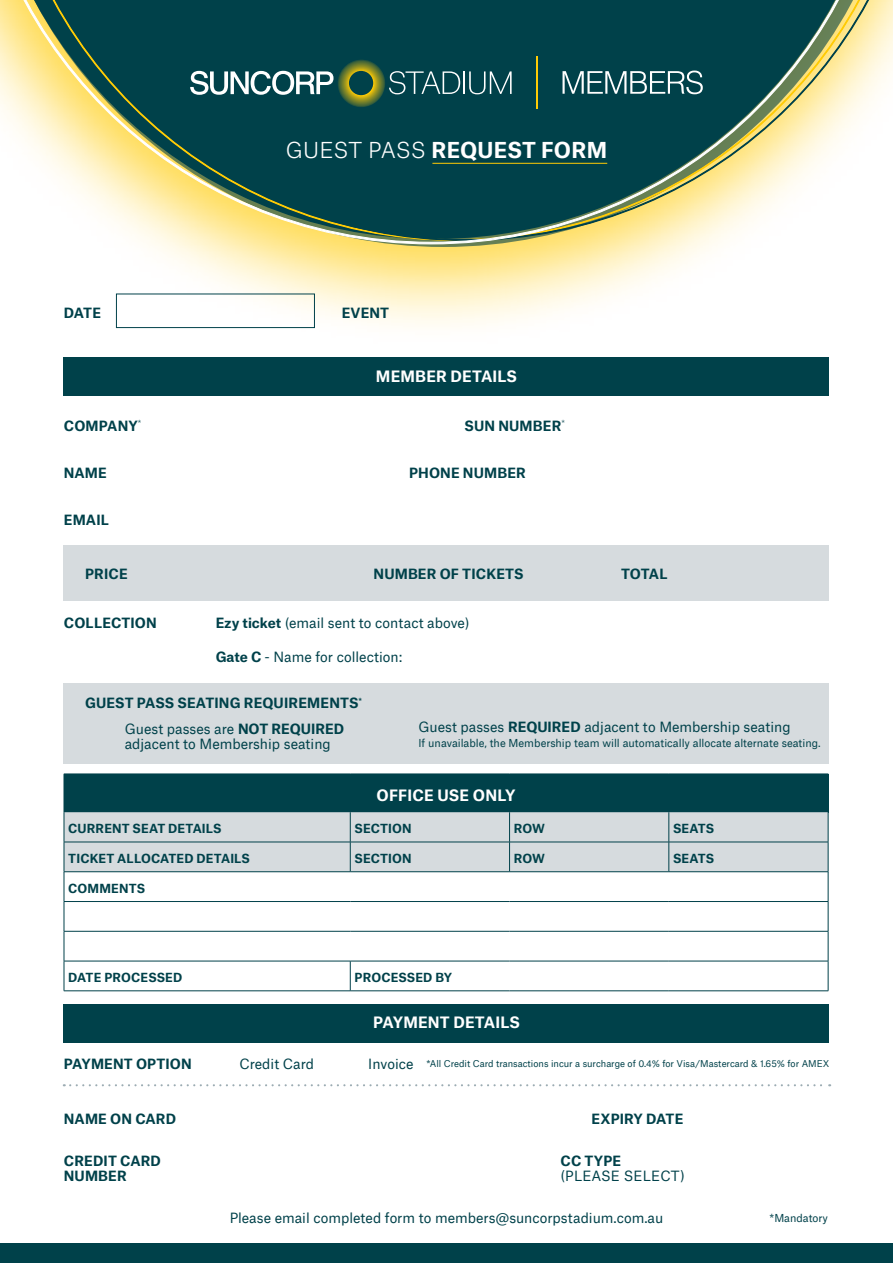
<style>
.page{position:relative;width:893px;height:1263px;background:#fff}
.page>*{position:absolute;margin:0;border:0;box-sizing:border-box;transform-origin:0 0}
.t1{font:700 21px "Atlas Grotesk Web";letter-spacing:.01em;color:#fff}
.t2{font:700 15px "Atlas Grotesk Web";letter-spacing:.01em;color:#fff}
.t3{font:13.5px "Atlas Grotesk Web";color:#00414a}
.t4{font:700 13.5px/25.8px "Atlas Grotesk Web";letter-spacing:.01em;color:#00414a}
.t5{font:700 12px "Atlas Grotesk Web";letter-spacing:.01em;color:#00414a}
.t6{font:10.5px "Atlas Grotesk Web";color:#00414a}
.t7{font:9px "Atlas Grotesk Web";color:#00414a}
.s1{font-weight:300}
.s2{font-weight:700}
.s3{font-weight:400}
</style>
<div class="page">
<div style="left:64px;top:546px;width:765px;height:55px;background:#d6dbde"></div>
<div style="left:64px;top:683px;width:765px;height:80px;background:#d6dbde"></div>
<div style="left:0;top:0;width:893px;height:346px;background:#ffcb05;opacity:.75"></div>
<svg style="left:0;top:0;width:893px;height:245px;background:#608477"></svg>
<div style="left:64px;top:358px;width:765px;height:38px;background:#00414a"></div>
<div style="left:64px;top:1004px;width:765px;height:38px;background:#00414a"></div>
<div style="left:0;top:1244px;width:893px;height:19px;background:#00414a"></div>
<svg style="left:190px;top:71px;width:143px;height:24px"></svg>
<svg style="left:337px;top:59px;width:48px;height:48px;background:#466636"></svg>
<svg style="left:389px;top:71px;width:71px;height:23px;background:#32666d"></svg>
<hr style="left:463px;top:71px;width:2px;height:23px;background:#fff">
<svg style="left:469px;top:71px;width:43px;height:23px"></svg>
<svg style="left:562px;top:71px;width:141px;height:23px"></svg>
<hr style="left:536px;top:56px;width:2px;height:53px;background:#ffcb05">
<hr style="left:432px;top:163px;width:175px;height:1px;background:#ffcb05">
<svg style="left:64px;top:1084px;width:766px;height:2px"></svg>
<div style="left:116px;top:294px;width:199px;height:34px;border:1px solid #00414a"></div>
<div style="left:64px;top:774px;width:764px;height:38px;background:#00414a"></div>
<div style="left:65px;top:812px;width:763px;height:59px;background:#d6dbde"></div>
<hr style="left:64px;top:842px;width:286px;height:1px;background:#00414a">
<hr style="left:64px;top:871px;width:286px;height:1px;background:#00414a">
<hr style="left:350px;top:871px;width:160px;height:1px;background:#00414a">
<hr style="left:510px;top:871px;width:159px;height:1px;background:#00414a">
<hr style="left:669px;top:871px;width:159px;height:1px;background:#00414a">
<hr style="left:64px;top:901px;width:286px;height:1px;background:#00414a">
<hr style="left:350px;top:901px;width:160px;height:1px;background:#00414a">
<hr style="left:510px;top:901px;width:159px;height:1px;background:#00414a">
<hr style="left:669px;top:901px;width:159px;height:1px;background:#00414a">
<hr style="left:64px;top:931px;width:286px;height:1px;background:#00414a">
<hr style="left:350px;top:931px;width:160px;height:1px;background:#00414a">
<hr style="left:510px;top:931px;width:159px;height:1px;background:#00414a">
<hr style="left:669px;top:931px;width:159px;height:1px;background:#00414a">
<hr style="left:64px;top:961px;width:286px;height:1px;background:#00414a">
<hr style="left:350px;top:961px;width:160px;height:1px;background:#00414a">
<hr style="left:510px;top:961px;width:159px;height:1px;background:#00414a">
<hr style="left:669px;top:961px;width:159px;height:1px;background:#00414a">
<hr style="left:350px;top:812px;width:1px;height:30px;background:#00414a">
<hr style="left:509px;top:812px;width:1px;height:30px;background:#00414a">
<hr style="left:669px;top:812px;width:1px;height:30px;background:#00414a">
<svg style="left:350px;top:843px;width:1px;height:28px"></svg>
<svg style="left:509px;top:843px;width:1px;height:28px"></svg>
<svg style="left:669px;top:843px;width:1px;height:28px"></svg>
<svg style="left:350px;top:961px;width:1px;height:29px"></svg>
<hr style="left:828px;top:774px;width:1px;height:38px;background:#00414a">
<hr style="left:64px;top:812px;width:1px;height:30px;background:#00414a">
<hr style="left:828px;top:812px;width:1px;height:30px;background:#00414a">
<svg style="left:64px;top:842px;width:1px;height:89px"></svg>
<svg style="left:828px;top:842px;width:1px;height:89px"></svg>
<hr style="left:64px;top:931px;width:1px;height:30px;background:#00414a">
<hr style="left:828px;top:931px;width:1px;height:30px;background:#00414a">
<svg style="left:64px;top:961px;width:1px;height:29px"></svg>
<svg style="left:828px;top:961px;width:1px;height:29px"></svg>
<hr style="left:64px;top:990px;width:286px;height:1px;background:#00414a">
<hr style="left:350px;top:990px;width:160px;height:1px;background:#00414a">
<hr style="left:510px;top:990px;width:159px;height:1px;background:#00414a">
<hr style="left:669px;top:990px;width:159px;height:1px;background:#00414a">
<hr style="left:350px;top:842px;width:160px;height:1px;background:#00414a">
<hr style="left:510px;top:842px;width:159px;height:1px;background:#00414a">
<hr style="left:669px;top:842px;width:159px;height:1px;background:#00414a">
<h1 class="t1" style="left:286px;top:133px;width:323px"><span class="s1">GUEST PASS</span> REQUEST FORM</h1>
<p class="t4" style="left:64px;top:298px;width:39px">DATE</p>
<p class="t4" style="left:342px;top:298px;width:49px">EVENT</p>
<p class="t4" style="left:64px;top:411px;width:79px">COMPANY<sup>*</sup></p>
<p class="t4" style="left:64px;top:459px;width:45px">NAME</p>
<p class="t4" style="left:64px;top:505px;width:47px">EMAIL</p>
<p class="t2" style="left:376px;top:364px;width:143px">MEMBER DETAILS</p>
<p class="t4" style="left:464px;top:411px;width:102px">SUN NUMBER<sup>*</sup></p>
<p class="t4" style="left:409px;top:459px;width:118px">PHONE NUMBER</p>
<p class="t4" style="left:85px;top:559px;width:44px">PRICE</p>
<p class="t4" style="left:374px;top:559px;width:152px">NUMBER OF TICKETS</p>
<p class="t4" style="left:621px;top:559px;width:48px">TOTAL</p>
<p class="t4" style="left:64px;top:608px;width:94px">COLLECTION</p>
<p class="t3" style="left:216px;top:612px;width:255px"><span class="s2">Ezy ticket</span> (email sent to contact above)</p>
<p class="t3" style="left:216px;top:646px;width:188px"><span class="s2">Gate C</span> - Name for collection:</p>
<p class="t4" style="left:125px;top:689px;width:239px;text-indent:-40px">GUEST PASS SEATING REQUIREMENTS<sup>*<br></sup><span class="s3">Guest passes are</span> NOT REQUIRED</p>
<p class="t3" style="left:125px;top:733px;width:208px">adjacent to Membership seating</p>
<p class="t3" style="left:418px;top:716px;width:374px">Guest passes <span class="s2">REQUIRED</span> adjacent to Membership seating</p>
<p class="t6" style="left:418px;top:734px;width:404px">If unavailable, the Membership team will automatically allocate alternate seating.</p>
<p class="t2" style="left:377px;top:782px;width:140px">OFFICE USE ONLY</p>
<p class="t5" style="left:68px;top:819px;width:155px">CURRENT SEAT DETAILS</p>
<p class="t5" style="left:355px;top:819px;width:58px">SECTION</p>
<p class="t5" style="left:514px;top:819px;width:33px">ROW</p>
<p class="t5" style="left:673px;top:819px;width:43px">SEATS</p>
<p class="t5" style="left:68px;top:848px;width:183px">TICKET ALLOCATED DETAILS</p>
<p class="t5" style="left:355px;top:848px;width:58px">SECTION</p>
<p class="t5" style="left:514px;top:848px;width:33px">ROW</p>
<p class="t5" style="left:673px;top:848px;width:43px">SEATS</p>
<p class="t5" style="left:68px;top:878px;width:78px">COMMENTS</p>
<p class="t5" style="left:68px;top:967px;width:116px">DATE PROCESSED</p>
<p class="t5" style="left:355px;top:967px;width:99px">PROCESSED BY</p>
<p class="t2" style="left:373px;top:1010px;width:148px">PAYMENT DETAILS</p>
<p class="t4" style="left:64px;top:1049px;width:129px">PAYMENT OPTION</p>
<p class="t3" style="left:239px;top:1052px;width:76px">Credit Card</p>
<p class="t3" style="left:368px;top:1052px;width:47px">Invoice</p>
<p class="t7" style="left:426px;top:1056px;width:404px">*All Credit Card transactions incur a surcharge of 0.4% for Visa/Mastercard &amp; 1.65% for AMEX</p>
<p class="t4" style="left:64px;top:1105px;width:114px">NAME ON CARD</p>
<p class="t4" style="left:64px;top:1152px;width:99px;line-height:15px">CREDIT CARD<br>NUMBER</p>
<p class="t4" style="left:560px;top:1146px;width:62px">CC TYPE</p>
<p class="t4" style="left:592px;top:1105px;width:93px">EXPIRY DATE</p>
<p class="t3" style="left:560px;top:1165px;width:126px">(PLEASE SELECT)</p>
<p class="t3" style="left:230px;top:1207px;width:435px">Please email completed form to members@suncorpstadium.com.au</p>
<p class="t6" style="left:769px;top:1209px;width:60px">*Mandatory</p>
</div>
